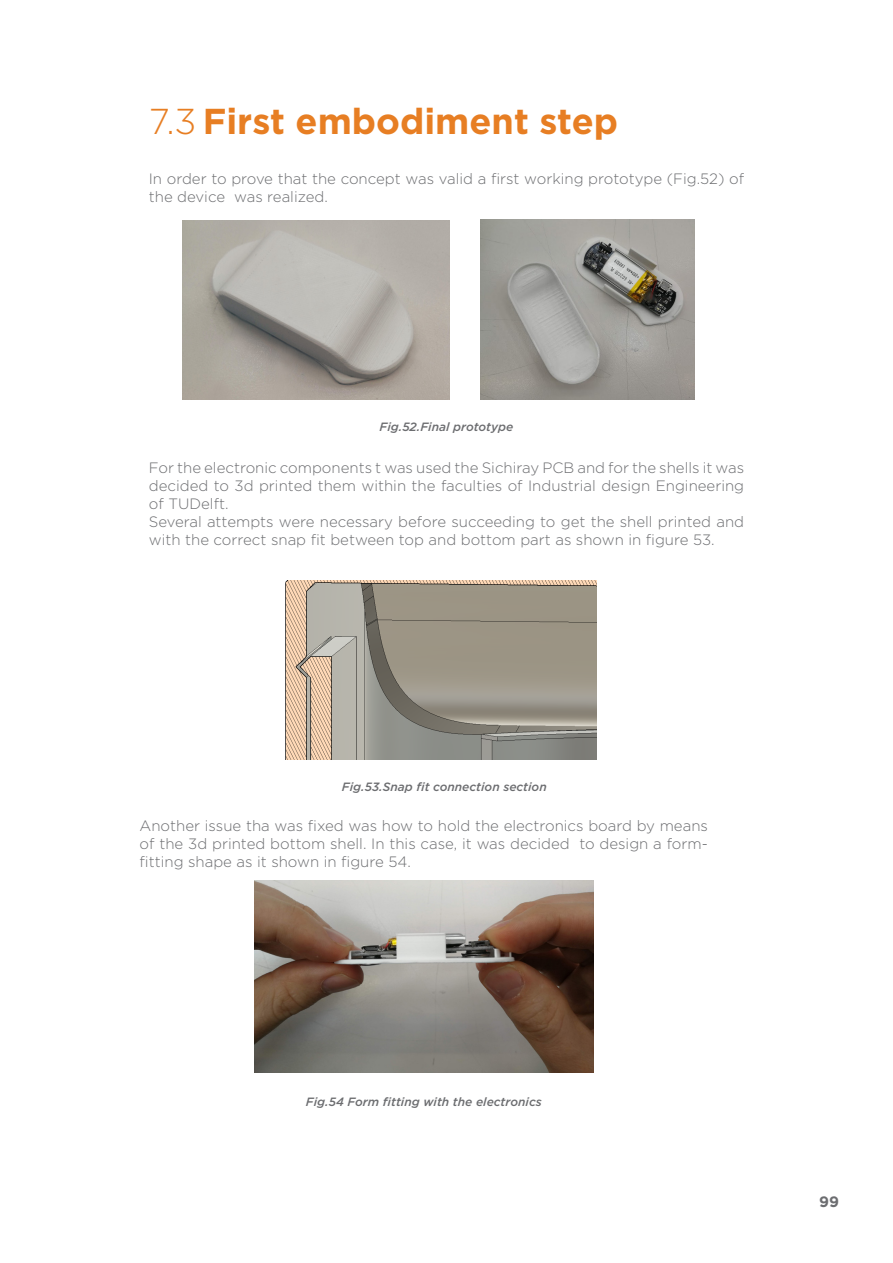
<style>
.page{position:relative;width:893px;height:1263px;background:#fff}
.page>*{position:absolute;margin:0;border:0;box-sizing:border-box;transform-origin:0 0}
.t1{font:700 36px "Gotham";color:#e77e23}
.t2{font:300 15px/18px "Gotham";color:#6c6d70}
.t3{font:700 15px "Gotham";color:#6c6d70}
.t4{font:italic 500 12px "Gotham";color:#6c6d70}
.s1{font-weight:300}
</style>
<div class="page">
<img style="left:285px;top:580px;width:311px;height:179px">
<img style="left:255px;top:880px;width:338px;height:192px">
<img style="left:183px;top:221px;width:267px;height:178px">
<img style="left:481px;top:219px;width:213px;height:180px">
<h1 class="t1" style="left:149px;top:97px;width:471px"><span class="s1">7.3</span> First embodiment step</h1>
<p class="t2" style="left:149px;top:169px;width:597px">In order to prove that the concept was valid a first working prototype (Fig.52) of the device was realized.</p>
<p class="t4" style="left:380px;top:418px;width:135px">Fig.52.Final prototype</p>
<p class="t2" style="left:149px;top:459px;width:597px">For the electronic components t was used the Sichiray PCB and for the shells it was decided to 3d printed them within the faculties of Industrial design Engineering of TUDelft.<br>Several attempts were necessary before succeeding to get the shell printed and with the correct snap fit between top and bottom part as shown in figure 53.</p>
<p class="t4" style="left:342px;top:779px;width:206px">Fig.53.Snap fit connection section</p>
<p class="t2" style="left:140px;top:816px;width:570px;text-align:justify">Another issue tha was fixed was how to hold the electronics board by means of the 3d printed bottom shell. In this case, it was decided to design a form&shy;fitting shape as it shown in figure 54.</p>
<p class="t4" style="left:306px;top:1094px;width:237px">Fig.54 Form fitting with the electronics</p>
<p class="t3" style="left:819px;top:1191px;width:21px">99</p>
</div>
